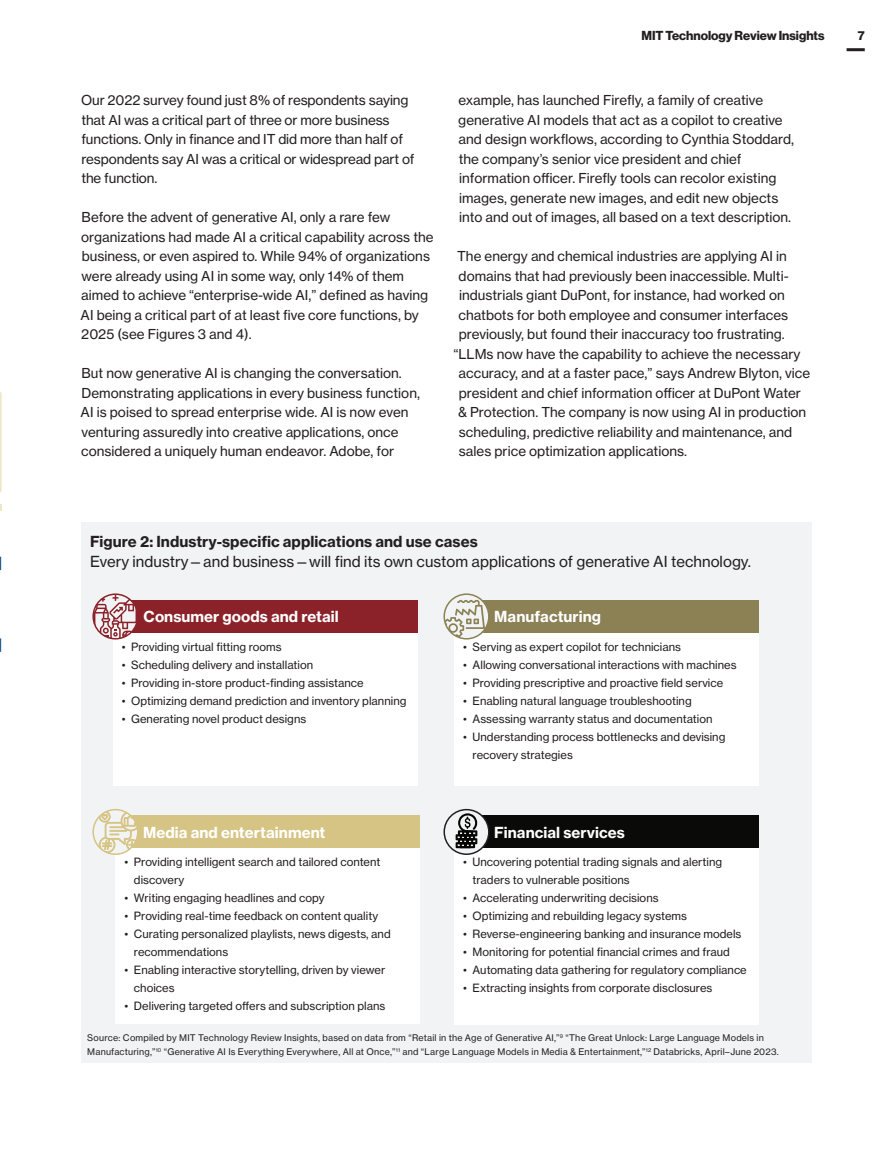
<style>
.page{position:relative;width:893px;height:1149px;background:#fff}
.page>*{position:absolute;margin:0;border:0;box-sizing:border-box;transform-origin:0 0}
.t1{font:15px "N Haas Grotesk TX Std 55 Rg";color:#231f20}
.t2{font:15px "N Haas Grotesk TX Std 75 Bd";letter-spacing:.005em;color:#fff}
.t3{font:15px "N Haas Grotesk TX Std 75 Bd";letter-spacing:.005em;color:#231f20}
.t4{font:13.5px/19.5px "N Haas Grotesk TX Std 55 Rg";color:#231f20}
.t5{font:12.75px "N Haas Grotesk DS Std 75 Bd";color:#231f20}
.t6{font:11.25px/18px "N Haas Grotesk TX Std 55 Rg";color:#231f20}
.t7{font:9px/13.5px "N Haas Grotesk TX Std 55 Rg";letter-spacing:.025em;color:#231f20}
</style>
<div class="page">
<hr style="left:847px;top:48px;width:18px;height:3px;background:#231f20">
<svg style="left:0;top:504px;width:2px;height:6px"></svg>
<svg style="left:0;top:638px;width:1px;height:13px"></svg>
<svg style="left:0;top:556px;width:1px;height:14px"></svg>
<svg style="left:0;top:392px;width:2px;height:100px"></svg>
<div style="left:81px;top:521px;width:731px;height:541px;background:#f2f3f4"></div>
<div style="left:454px;top:847px;width:305px;height:176px;background:#fff"></div>
<div style="left:115px;top:848px;width:305px;height:175px;background:#fff"></div>
<div style="left:113px;top:633px;width:304px;height:152px;background:#fff"></div>
<div style="left:454px;top:633px;width:305px;height:152px;background:#fff"></div>
<div style="left:113px;top:600px;width:304px;height:33px;background:#8b2229"></div>
<div style="left:454px;top:600px;width:305px;height:33px;background:#8b8155"></div>
<div style="left:115px;top:815px;width:305px;height:33px;background:#d6c484"></div>
<div style="left:454px;top:815px;width:305px;height:33px;background:#0a0a09"></div>
<svg style="left:444px;top:809px;width:45px;height:45px"></svg>
<svg style="left:456px;top:813px;width:21px;height:35px"></svg>
<div style="left:443px;top:808px;width:47px;height:46px;border:2px solid #231f20;border-radius:50%"></div>
<svg style="left:444px;top:594px;width:45px;height:44px"></svg>
<svg style="left:445px;top:599px;width:40px;height:39px"></svg>
<div style="left:443px;top:593px;width:47px;height:46px;border:2px solid #8b8155;border-radius:50%"></div>
<svg style="left:94px;top:594px;width:41px;height:44px"></svg>
<div style="left:92px;top:593px;width:46px;height:46px;border:2px solid #8b2229;border-radius:50%"></div>
<svg style="left:93px;top:809px;width:45px;height:45px"></svg>
<svg style="left:99px;top:811px;width:38px;height:42px"></svg>
<div style="left:92px;top:808px;width:46px;height:46px;border:2px solid #d6c484;border-radius:50%"></div>
<p class="t4" style="left:81px;top:90px;width:335px">Our 2022 survey found just 8% of respondents saying that AI was a critical part of three or more business functions. Only in finance and IT did more than half of respondents say AI was a critical or widespread part of the function.</p>
<p class="t4" style="left:81px;top:207px;width:354px">Before the advent of generative AI, only a rare few organizations had made AI a critical capability across the business, or even aspired to. While 94% of organizations were already using AI in some way, only 14% of them aimed to achieve “enterprise-wide AI,” defined as having AI being a critical part of at least five core functions, by 2025 (see Figures 3 and 4).</p>
<p class="t4" style="left:81px;top:363px;width:341px">But now generative AI is changing the conversation.<br>Demonstrating applications in every business function, AI is poised to spread enterprise wide. AI is now even venturing assuredly into creative applications, once considered a uniquely human endeavor. Adobe, for</p>
<p class="t5" style="left:641px;top:28px;width:184px">MIT Technology Review Insights</p>
<p class="t5" style="left:858px;top:28px;width:8px">7</p>
<p class="t4" style="left:458px;top:90px;width:337px">example, has launched Firefly, a family of creative generative AI models that act as a copilot to creative and design workflows, according to Cynthia Stoddard, the company’s senior vice president and chief information officer. Firefly tools can recolor existing images, generate new images, and edit new objects into and out of images, all based on a text description.</p>
<p class="t4" style="left:457px;top:246px;width:331px">The energy and chemical industries are applying AI in</p>
<p class="t4" style="left:459px;top:266px;width:332px">domains that had previously been inaccessible. Multi-</p>
<p class="t4" style="left:459px;top:285px;width:327px">industrials giant DuPont, for instance, had worked on</p>
<p class="t4" style="left:458px;top:305px;width:331px">chatbots for both employee and consumer interfaces</p>
<p class="t4" style="left:459px;top:324px;width:327px">previously, but found their inaccuracy too frustrating.</p>
<p class="t4" style="left:453px;top:344px;width:348px">“LLMs now have the capability to achieve the necessary</p>
<p class="t4" style="left:459px;top:363px;width:353px">accuracy, and at a faster pace,” says Andrew Blyton, vice</p>
<p class="t4" style="left:459px;top:383px;width:344px">president and chief information officer at DuPont Water</p>
<p class="t4" style="left:458px;top:402px;width:350px">&amp; Protection. The company is now using AI in production</p>
<p class="t4" style="left:459px;top:422px;width:335px">scheduling, predictive reliability and maintenance, and</p>
<p class="t4" style="left:459px;top:441px;width:230px">sales price optimization applications.</p>
<p class="t3" style="left:90px;top:532px;width:389px">Figure 2: Industry-specific applications and use cases</p>
<p class="t1" style="left:90px;top:551px;width:663px">Every industry—and business—will find its own custom applications of generative AI technology.</p>
<p class="t2" style="left:144px;top:607px;width:197px">Consumer goods and retail</p>
<p class="t2" style="left:494px;top:607px;width:108px">Manufacturing</p>
<p class="t6" style="left:122px;top:637px;width:161px">• Providing virtual fitting rooms</p>
<p class="t6" style="left:122px;top:655px;width:193px">• Scheduling delivery and installation</p>
<p class="t6" style="left:122px;top:673px;width:243px">• Providing in-store product-finding assistance</p>
<p class="t6" style="left:122px;top:691px;width:286px">• Optimizing demand prediction and inventory planning</p>
<p class="t6" style="left:122px;top:709px;width:186px">• Generating novel product designs</p>
<p class="t6" style="left:463px;top:637px;width:220px">• Serving as expert copilot for technicians</p>
<p class="t6" style="left:463px;top:655px;width:275px">• Allowing conversational interactions with machines</p>
<p class="t6" style="left:463px;top:673px;width:262px">• Providing prescriptive and proactive field service</p>
<p class="t6" style="left:463px;top:691px;width:230px">• Enabling natural language troubleshooting</p>
<p class="t6" style="left:463px;top:709px;width:251px">• Assessing warranty status and documentation</p>
<p class="t6" style="left:473px;top:727px;width:254px;text-indent:-10px">• Understanding process bottlenecks and devising recovery strategies</p>
<p class="t2" style="left:143px;top:822px;width:184px">Media and entertainment</p>
<p class="t2" style="left:494px;top:822px;width:132px">Financial services</p>
<p class="t6" style="left:134px;top:852px;width:248px;text-indent:-10px">• Providing intelligent search and tailored content discovery</p>
<p class="t6" style="left:124px;top:888px;width:202px">• Writing engaging headlines and copy</p>
<p class="t6" style="left:124px;top:906px;width:255px">• Providing real-time feedback on content quality</p>
<p class="t6" style="left:134px;top:924px;width:258px;text-indent:-10px">• Curating personalized playlists, news digests, and recommendations</p>
<p class="t6" style="left:134px;top:960px;width:253px;text-indent:-10px">• Enabling interactive storytelling, driven by viewer choices</p>
<p class="t6" style="left:124px;top:996px;width:262px">• Delivering targeted offers and subscription plans</p>
<p class="t6" style="left:473px;top:852px;width:251px;text-indent:-10px">• Uncovering potential trading signals and alerting traders to vulnerable positions</p>
<p class="t6" style="left:463px;top:888px;width:197px">• Accelerating underwriting decisions</p>
<p class="t6" style="left:463px;top:906px;width:226px">• Optimizing and rebuilding legacy systems</p>
<p class="t6" style="left:463px;top:924px;width:280px">• Reverse-engineering banking and insurance models</p>
<p class="t6" style="left:463px;top:942px;width:268px">• Monitoring for potential financial crimes and fraud</p>
<p class="t6" style="left:463px;top:960px;width:285px">• Automating data gathering for regulatory compliance</p>
<p class="t6" style="left:463px;top:978px;width:251px">• Extracting insights from corporate disclosures</p>
<p class="t7" style="left:87px;top:1031px;width:693px">Source: Compiled by MIT Technology Review Insights, based on data from “Retail in the Age of Generative AI,”<sup>9</sup> “The Great Unlock: Large Language Models in<br>Manufacturing,”<sup>10</sup> “Generative AI Is Everything Everywhere, All at Once,”<sup>11</sup> and “Large Language Models in Media &amp; Entertainment,”<sup>12</sup> Databricks, April–June 2023.</p>
</div>
